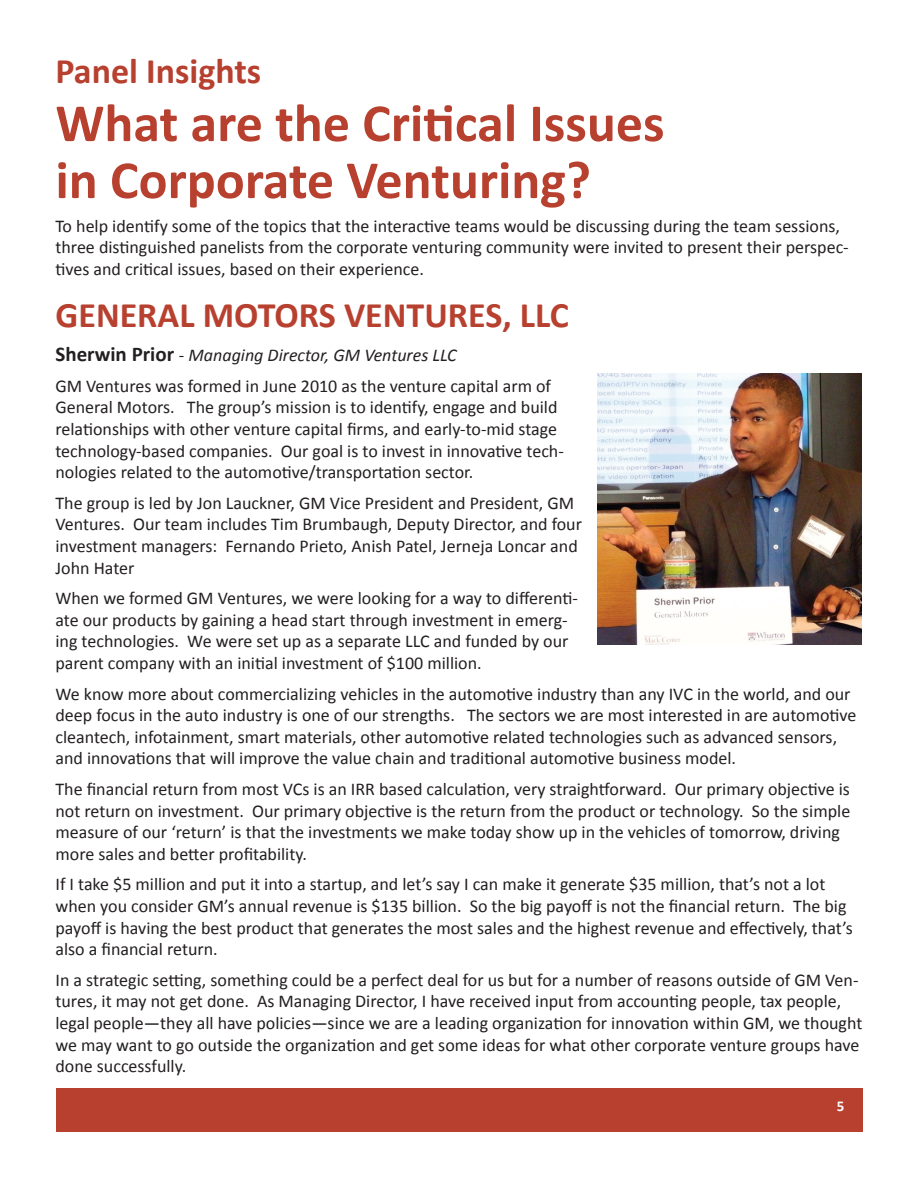
<style>
.page{position:relative;width:918px;height:1188px;background:#fff}
.page>*{position:absolute;margin:0;border:0;box-sizing:border-box;transform-origin:0 0}
.t1{font:700 54px "Calibri";color:#b7402f}
.t2{font:700 36px "Calibri";color:#b7402f}
.t3{font:18px/21.6px "Calibri";color:#231f20}
.t4{font:italic 18px "Calibri";color:#231f20}
.t5{font:700 15px "Calibri";color:#fff}
.s1{font-weight:700;font-style:normal;font-size:21px}
.s2{font-style:normal}
</style>
<div class="page">
<div style="left:56px;top:1088px;width:806px;height:44px;background:#b7402f"></div>
<img style="left:597px;top:373px;width:264px;height:271px">
<p class="t2" style="left:56px;top:48px;width:207px">Panel Insights</p>
<p class="t1" style="left:56px;top:89px;width:611px">What are the Critical Issues</p>
<p class="t1" style="left:56px;top:146px;width:537px">in Corporate Venturing?</p>
<p class="t3" style="left:56px;top:215px;width:795px">To help identify some of the topics that the interactive teams would be discussing during the team sessions, three distinguished panelists from the corporate venturing community were invited to present their perspec&shy;tives and critical issues, based on their experience.</p>
<p class="t2" style="left:56px;top:292px;width:515px">GENERAL MOTORS VENTURES, LLC</p>
<p class="t4" style="left:56px;top:343px;width:402px"><span class="s1">Sherwin Prior</span> <span class="s2">-</span> Managing Director, GM Ventures LLC</p>
<p class="t3" style="left:56px;top:375px;width:510px">GM Ventures was formed in June 2010 as the venture capital arm of General Motors. The group’s mission is to identify, engage and build relationships with other venture capital firms, and early-to-mid stage technology-based companies. Our goal is to invest in innovative tech&shy;nologies related to the automotive/transportation sector.</p>
<p class="t3" style="left:56px;top:492px;width:528px">The group is led by Jon Lauckner, GM Vice President and President, GM Ventures. Our team includes Tim Brumbaugh, Deputy Director, and four investment managers: Fernando Prieto, Anish Patel, Jerneja Loncar and John Hater</p>
<p class="t3" style="left:56px;top:587px;width:524px">When we formed GM Ventures, we were looking for a way to differenti&shy;ate our products by gaining a head start through investment in emerg&shy;ing technologies. We were set up as a separate LLC and funded by our parent company with an initial investment of $100 million.</p>
<p class="t3" style="left:56px;top:683px;width:803px">We know more about commercializing vehicles in the automotive industry than any IVC in the world, and our deep focus in the auto industry is one of our strengths. The sectors we are most interested in are automotive cleantech, infotainment, smart materials, other automotive related technologies such as advanced sensors, and innovations that will improve the value chain and traditional automotive business model.</p>
<p class="t3" style="left:56px;top:778px;width:796px">The financial return from most VCs is an IRR based calculation, very straightforward. Our primary objective is not return on investment. Our primary objective is the return from the product or technology. So the simple measure of our ‘return’ is that the investments we make today show up in the vehicles of tomorrow, driving more sales and better profitability.</p>
<p class="t3" style="left:56px;top:874px;width:799px">If I take $5 million and put it into a startup, and let’s say I can make it generate $35 million, that’s not a lot when you consider GM’s annual revenue is $135 billion. So the big payoff is not the financial return. The big payoff is having the best product that generates the most sales and the highest revenue and effectively, that’s also a financial return.</p>
<p class="t3" style="left:56px;top:969px;width:808px">In a strategic setting, something could be a perfect deal for us but for a number of reasons outside of GM Ven&shy;tures, it may not get done. As Managing Director, I have received input from accounting people, tax people, legal people—they all have policies—since we are a leading organization for innovation within GM, we thought we may want to go outside the organization and get some ideas for what other corporate venture groups have done successfully.</p>
<p class="t5" style="left:837px;top:1096px;width:9px">5</p>
</div>
